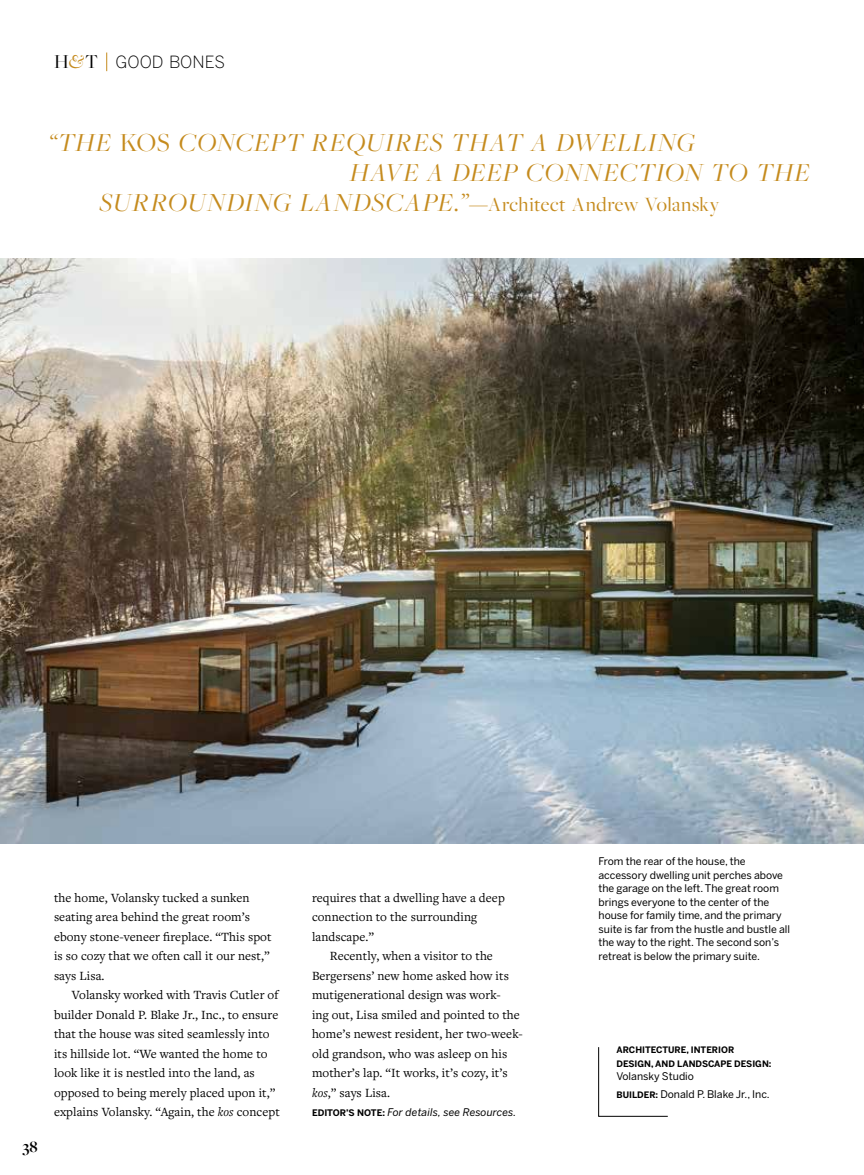
<style>
.page{position:relative;width:864px;height:1175px;background:#fff}
.page>*{position:absolute;margin:0;border:0;box-sizing:border-box;transform-origin:0 0}
.t1{font:italic 27px/30px "Freight Big Pro";letter-spacing:.03em;color:#c58b1e}
.t2{font:21px "Freight Big Pro";letter-spacing:.015em;color:#c58b1e}
.t3{font:20.55px "Freight Big Pro";color:#000}
.t4{font:300 16.65px "Benton Sans";color:#000}
.t5{font:700 16.5px "Freight Big Pro";color:#000}
.t6{font:13.05px/19.5px "Freight Text Pro";letter-spacing:.005em;color:#000}
.t7{font:10.5px/13.5px "Benton Sans";color:#000}
.t8{font:italic 10.5px "Benton Sans";letter-spacing:.01em;color:#000}
.t9{font:700 8.85px/13.5px "Benton Sans";color:#000}
.s1{font-style:italic;color:#c58b1e}
.s2{font-style:normal}
.s3{font-style:italic;font-size:27px}
.s4{font-style:italic}
.s5{font-weight:700;font-style:normal;font-size:9px}
.s6{font-weight:700;font-size:8.85px}
</style>
<div class="page">
<svg style="left:106px;top:53px;width:1px;height:18px"></svg>
<svg style="left:598px;top:1047px;width:70px;height:69px"></svg>
<img style="left:0;top:258px;width:864px;height:585px">
<h3 class="t3" style="left:54px;top:48px;width:46px">H<span class="s1">&amp;</span>T</h3>
<p class="t4" style="left:116px;top:52px;width:111px">GOOD BONES</p>
<h1 class="t1" style="left:350px;top:127px;width:462px;text-indent:-302px">“THE <span class="s2">KOS</span> CONCEPT REQUIRES THAT A DWELLING<br>HAVE A DEEP CONNECTION TO THE</h1>
<h2 class="t2" style="left:99px;top:191px;width:621px"><span class="s3">SURROUNDING LANDSCAPE.”</span>—Architect Andrew Volansky</h2>
<p class="t5" style="left:22px;top:1136px;width:17px">38</p>
<p class="t6" style="left:54px;top:887px;width:219px">the home, Volansky tucked a sunken seating area behind the great room’s ebony stone-veneer fireplace. “This spot is so cozy that we often call it our nest,” says Lisa.</p>
<p class="t6" style="left:54px;top:985px;width:227px;text-indent:18px">Volansky worked with Travis Cutler of builder Donald P. Blake Jr., Inc., to ensure that the house was sited seamlessly into its hillside lot. “We wanted the home to look like it is nestled into the land, as opposed to being merely placed upon it,” explains Volansky. “Again, the <span class="s4">kos</span> concept</p>
<p class="t6" style="left:312px;top:887px;width:194px">requires that a dwelling have a deep connection to the surrounding landscape.”</p>
<p class="t6" style="left:312px;top:946px;width:212px;text-indent:18px">Recently, when a visitor to the Bergersens’ new home asked how its mutigenerational design was work-<br>ing out, Lisa smiled and pointed to the home’s newest resident, her two-week&shy;old grandson, who was asleep on his mother’s lap. “It works, it’s cozy, it’s <span class="s4">kos</span>,” says Lisa.</p>
<p class="t8" style="left:312px;top:1106px;width:206px"><span class="s5">EDITOR’S NOTE:</span> For details, see Resources.</p>
<p class="t7" style="left:598px;top:854px;width:193px">From the rear of the house, the accessory dwelling unit perches above the garage on the left. The great room brings everyone to the center of the house for family time, and the primary suite is far from the hustle and bustle all the way to the right. The second son’s retreat is below the primary suite.</p>
<p class="t9" style="left:616px;top:1043px;width:157px">ARCHITECTURE, INTERIOR<br>DESIGN, AND LANDSCAPE DESIGN:</p>
<p class="t7" style="left:616px;top:1067px;width:155px;line-height:18px">Volansky Studio<br><span class="s6">BUILDER:</span> Donald P. Blake Jr., Inc.</p>
</div>
